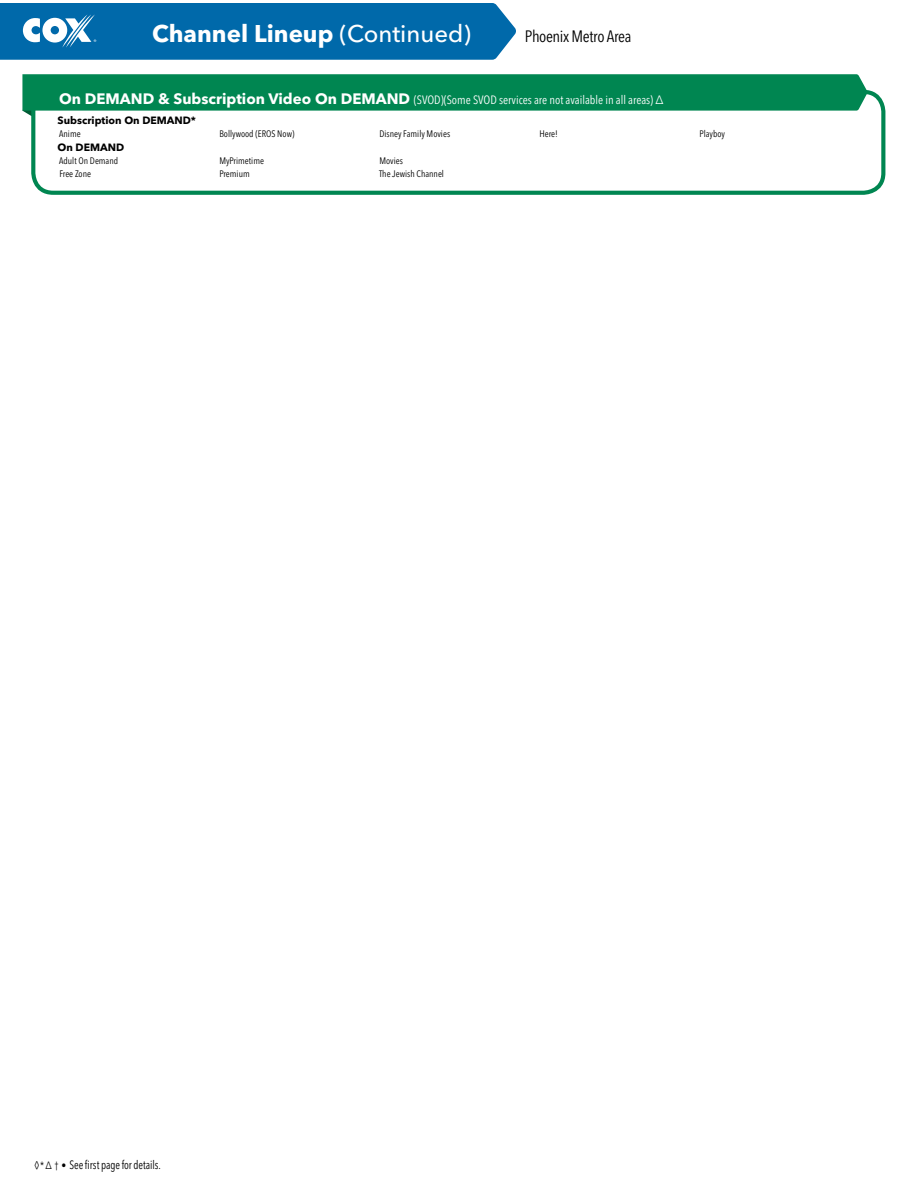
<style>
.page{position:relative;width:918px;height:1188px;background:#fff}
.page>*{position:absolute;margin:0;border:0;box-sizing:border-box;transform-origin:0 0}
.t1{font:700 24px "Avenir Next LT Pro";color:#fff}
.t2{font:condensed 16.35px "Avenir Next LT Pro SM";letter-spacing:-.02em;color:#000}
.t3{font:condensed 12px "Avenir Next LT Pro SM";color:#fff}
.t4{font:condensed 12px "Avenir Next LT Pro SM";color:#000;scale:.91 1}
.t5{font:700 10.5px "Avenir Next LT Pro";color:#000}
.t6{font:condensed 9.3px "Avenir Next LT Pro SM";color:#000}
.s1{font-weight:500}
.s2{font-family:"Avenir Next LT Pro";font-weight:700;font-stretch:normal;font-size:15px}
.s3{font-size:10.5px}
</style>
<div class="page">
<svg style="left:0;top:3px;width:516px;height:57px;background:#0f71af"></svg>
<svg style="left:22px;top:74px;width:844px;height:41px;background:#068855"></svg>
<svg style="left:29px;top:88px;width:857px;height:107px"></svg>
<h1 class="t1" style="left:152px;top:19px;width:320px">Channel Lineup <span class="s1">(Continued)</span></h1>
<h2 class="t2" style="left:525px;top:26px;width:108px">Phoenix Metro Area</h2>
<p class="t3" style="left:59px;top:92px;width:606px"><span class="s2">On DEMAND &amp; Subscription Video On DEMAND</span> (SVOD)(Some SVOD services are not available in all areas) Δ</p>
<p class="t5" style="left:58px;top:113px;width:140px">Subscription On DEMAND*</p>
<p class="t6" style="left:59px;top:128px;width:23px">Anime</p>
<p class="t6" style="left:219px;top:128px;width:77px">Bollywood (EROS Now)</p>
<p class="t6" style="left:379px;top:128px;width:72px">Disney Family Movies</p>
<p class="t6" style="left:539px;top:128px;width:20px">Here!</p>
<p class="t6" style="left:699px;top:128px;width:27px">Playboy</p>
<p class="t5" style="left:58px;top:141px;width:68px">On DEMAND</p>
<p class="t6" style="left:59px;top:155px;width:61px">Adult On Demand</p>
<p class="t6" style="left:219px;top:155px;width:46px">MyPrimetime</p>
<p class="t6" style="left:379px;top:155px;width:25px">Movies</p>
<p class="t6" style="left:59px;top:168px;width:33px">Free Zone</p>
<p class="t6" style="left:219px;top:168px;width:32px">Premium</p>
<p class="t6" style="left:379px;top:168px;width:66px">The Jewish Channel</p>
<p class="t4" style="left:34px;top:1158px;width:141px"><span class="s3">◊* Δ † •</span> See first page for details.</p>
</div>
